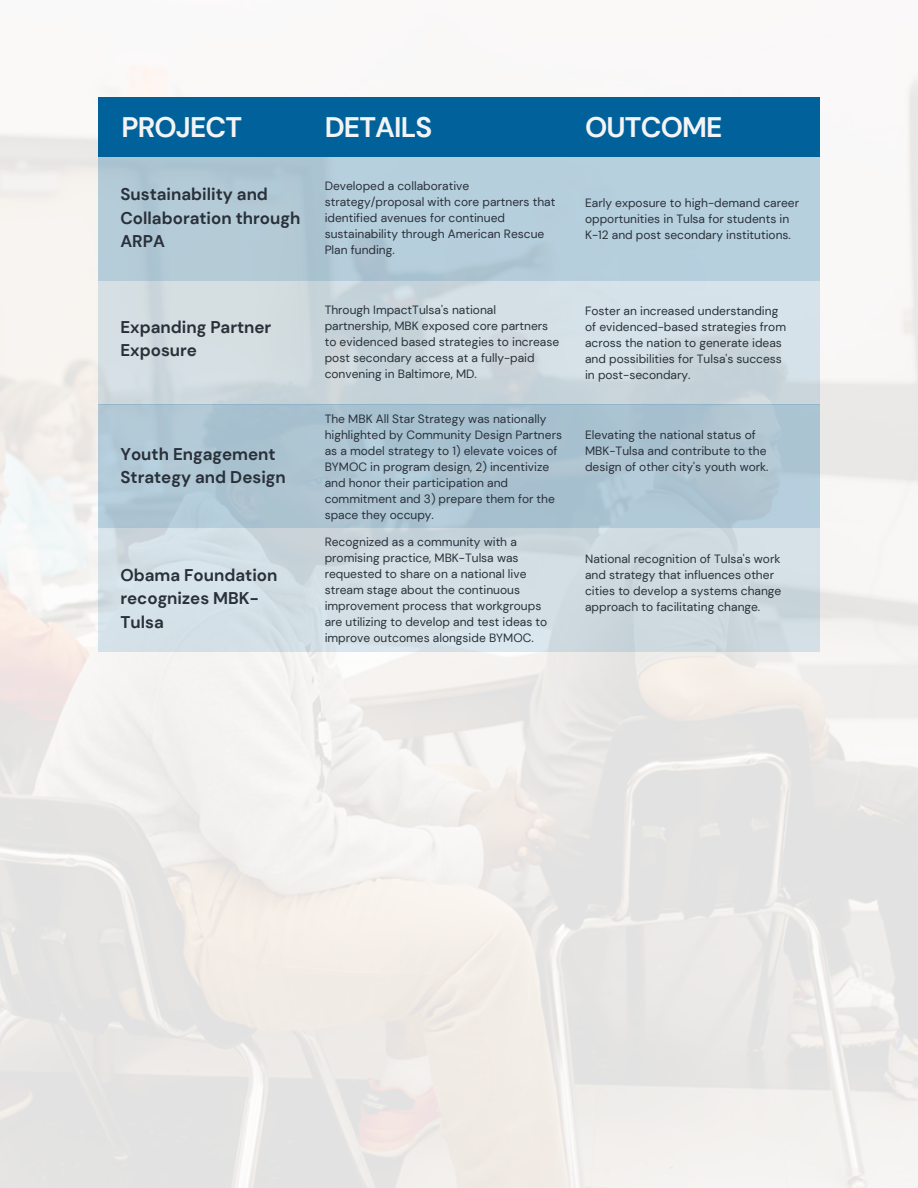
<style>
.page{position:relative;width:918px;height:1188px;background:#fff}
.page>*{position:absolute;margin:0;border:0;box-sizing:border-box;transform-origin:0 0}
.t1{font:700 28.2px "DM Sans";letter-spacing:-.03em;color:#f4f4f4}
.t2{font:700 16.95px/23.7px "DM Sans";color:#293039}
.t3{font:12px/16px "DM Sans";color:#293039}
</style>
<div class="page">
<img style="left:0;top:66px;width:918px;height:1122px">
<div style="left:99px;top:97px;width:721px;height:60px;background:#01629b"></div>
<div style="left:99px;top:157px;width:721px;height:123px;background:linear-gradient(to right,#b1c8d4,#b7d1e0)"></div>
<div style="left:99px;top:405px;width:721px;height:123px;background:#adc4d1"></div>
<div style="left:99px;top:281px;width:721px;height:123px;background:linear-gradient(to right,#cfdade,#cfdce3)"></div>
<div style="left:99px;top:529px;width:721px;height:123px;background:linear-gradient(to right,#d4e0e6,#ced9df)"></div>
<h1 class="t1" style="left:122px;top:109px;width:122px">PROJECT</h1>
<h2 class="t2" style="left:120px;top:182px;width:181px">Sustainability and<br>Collaboration through<br>ARPA</h2>
<h2 class="t2" style="left:120px;top:315px;width:152px">Expanding Partner<br>Exposure</h2>
<h2 class="t2" style="left:120px;top:442px;width:167px">Youth Engagement<br>Strategy and Design</h2>
<h2 class="t2" style="left:120px;top:563px;width:159px">Obama Foundation recognizes MBK-<br>Tulsa</h2>
<h1 class="t1" style="left:325px;top:109px;width:109px">DETAILS</h1>
<p class="t3" style="left:325px;top:178px;width:232px">Developed a collaborative strategy/proposal with core partners that identified avenues for continued sustainability through American Rescue<br>Plan funding.</p>
<p class="t3" style="left:325px;top:302px;width:236px">Through ImpactTulsa's national partnership, MBK exposed core partners to evidenced based strategies to increase post secondary access at a fully-paid convening in Baltimore, MD.</p>
<p class="t3" style="left:325px;top:410px;width:239px">The MBK All Star Strategy was nationally highlighted by Community Design Partners as a model strategy to 1) elevate voices of BYMOC in program design, 2) incentivize and honor their participation and commitment and 3) prepare them for the space they occupy.</p>
<p class="t3" style="left:325px;top:534px;width:224px">Recognized as a community with a promising practice, MBK-Tulsa was requested to share on a national live stream stage about the continuous improvement process that workgroups are utilizing to develop and test ideas to improve outcomes alongside BYMOC.</p>
<h1 class="t1" style="left:585px;top:109px;width:139px">OUTCOME</h1>
<p class="t3" style="left:585px;top:195px;width:215px">Early exposure to high-demand career opportunities in Tulsa for students in<br>K-12 and post secondary institutions.</p>
<p class="t3" style="left:585px;top:303px;width:203px">Foster an increased understanding of evidenced-based strategies from across the nation to generate ideas and possibilities for Tulsa's success in post-secondary.</p>
<p class="t3" style="left:585px;top:426px;width:185px">Elevating the national status of<br>MBK-Tulsa and contribute to the design of other city's youth work.</p>
<p class="t3" style="left:585px;top:550px;width:198px">National recognition of Tulsa's work and strategy that influences other cities to develop a systems change approach to facilitating change.</p>
</div>
